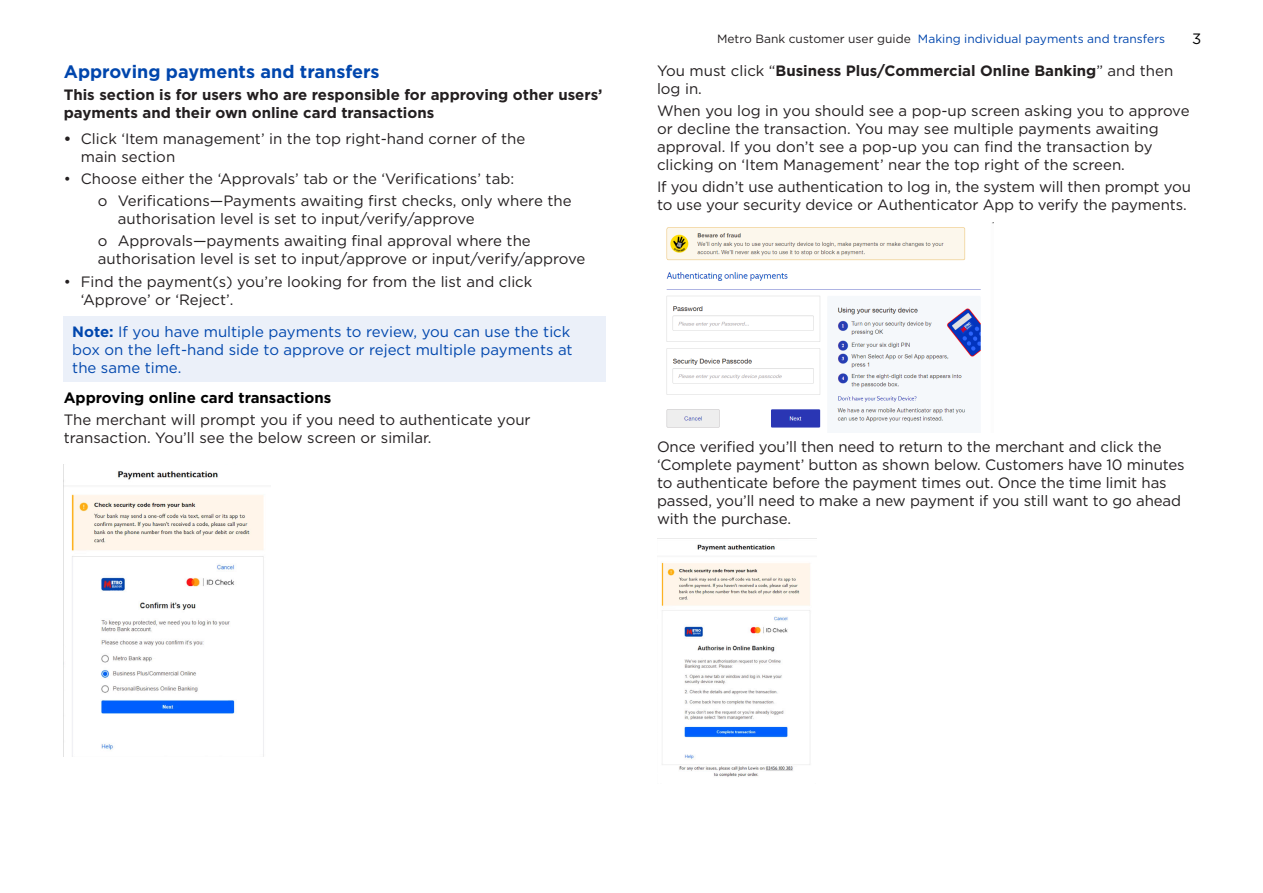
<style>
.page{position:relative;width:1263px;height:893px;background:#fff}
.page>*{position:absolute;margin:0;border:0;box-sizing:border-box;transform-origin:0 0}
.Bullets{font:700 18px "Gotham";color:#0046ad}
.Bullets-2{font:15px/18px "Gotham";color:#231f20}
.Bullets-3{font:700 15px/18px "Gotham";color:#231f20}
.Bullets-4{font:15px/18px "Gotham";color:#0046ad}
.Bullets-5{font:700 15px "Gotham";color:#000}
.t1{font:15px "Gotham";color:#000}
.t2{font:12px "Gotham";color:#0046ad}
.s1{font-weight:700}
.s2{color:#231f20}
.s3{font-weight:400}
</style>
<div class="page">
<img style="left:71px;top:471px;width:193px;height:285px">
<img style="left:666px;top:223px;width:328px;height:205px">
<img style="left:661px;top:544px;width:150px;height:233px">
<div style="left:64px;top:317px;width:542px;height:65px;background:#ebf0f9"></div>
<p class="Bullets" style="left:64px;top:60px;width:317px">Approving payments and transfers</p>
<p class="Bullets-3" style="left:64px;top:86px;width:540px">This section is for users who are responsible for approving other users’ payments and their own online card transactions</p>
<p class="Bullets-2" style="left:81px;top:129px;width:446px;text-indent:-17px"><span class="s1">•</span> Click ‘Item management’ in the top right-hand corner of the main section</p>
<p class="Bullets-2" style="left:64px;top:169px;width:452px">• Choose either the ‘Approvals’ tab or the ‘Verifications’ tab:</p>
<p class="Bullets-2" style="left:118px;top:191px;width:455px;text-indent:-20px">o Verifications—Payments awaiting first checks, only where the authorisation level is set to input/verify/approve</p>
<p class="Bullets-2" style="left:98px;top:232px;width:489px">o Approvals—payments awaiting final approval where the authorisation level is set to input/approve or input/verify/approve</p>
<p class="Bullets-2" style="left:81px;top:272px;width:453px;text-indent:-17px">• Find the payment(s) you’re looking for from the list and click ‘Approve’ or ‘Reject’.</p>
<p class="Bullets-4" style="left:72px;top:322px;width:502px"><span class="s1">Note:</span> If you have multiple payments to review, you can use the tick box on the left-hand side to approve or reject multiple payments at the same time.</p>
<p class="Bullets-5" style="left:64px;top:387px;width:269px">Approving online card transactions</p>
<p class="Bullets-2" style="left:64px;top:410px;width:468px">The merchant will prompt you if you need to authenticate your transaction. You’ll see the below screen or similar.</p>
<p class="t2" style="left:717px;top:31px;width:450px"><span class="s2">Metro Bank customer user guide</span> Making individual payments and transfers</p>
<p class="t1" style="left:1192px;top:29px;width:11px">3</p>
<p class="Bullets-3" style="left:657px;top:61px;width:518px"><span class="s3">You must click “</span>Business Plus/Commercial Online Banking<span class="s3">” and then log in.</span></p>
<p class="Bullets-2" style="left:657px;top:101px;width:534px">When you log in you should see a pop-up screen asking you to approve or decline the transaction. You may see multiple payments awaiting approval. If you don’t see a pop-up you can find the transaction by clicking on ‘Item Management’ near the top right of the screen.</p>
<p class="Bullets-2" style="left:657px;top:178px;width:535px">If you didn’t use authentication to log in, the system will then prompt you to use your security device or Authenticator App to verify the payments.</p>
<p class="Bullets-2" style="left:657px;top:438px;width:529px">Once verified you’ll then need to return to the merchant and click the ‘Complete payment’ button as shown below. Customers have 10 minutes to authenticate before the payment times out. Once the time limit has passed, you’ll need to make a new payment if you still want to go ahead with the purchase.</p>
</div>
